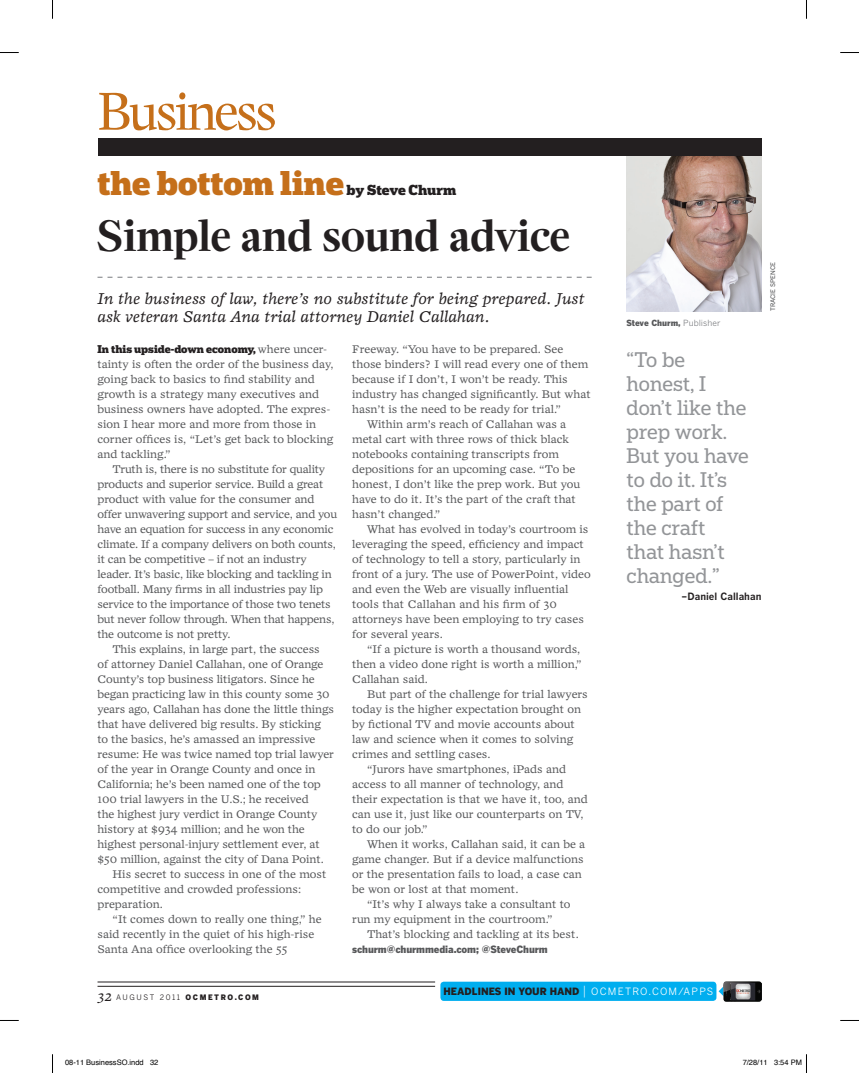
<style>
.page{position:relative;width:859px;height:1073px;background:#fff}
.page>*{position:absolute;margin:0;border:0;box-sizing:border-box;transform-origin:0 0}
.t1{font:51.25px "Zocalo Display";letter-spacing:-.04em;color:#c56f1a}
._2011_HEADLINE_34pt{font:600 42.5px "Zocalo Display";color:#231f20}
._2011_HEADLINE_34pt-2{font:900 32.5px "Popular";color:#c56f1a}
._2011_PULL_QUOTE{font:20px/24px "Popular";color:#939598}
._2011_DECK{font:italic 15px/18px "Zocalo Text One";color:#231f20}
._2011_HEADLINE_34pt-3{font:900 13.75px "Popular";color:#231f20}
._2011_BODY_COPY{font:10.62px/15px "Zocalo Text One";color:#57585a}
._2011_BODY_COPY-2{font:10.62px/15px "Zocalo Text One";letter-spacing:-.02em;color:#57585a}
.t2{font:900 10px "Benton Gothic";color:#231f20}
._2011_BODY_COPY-3{font:900 10px "Benton Gothic";letter-spacing:-.01em;color:#57585a}
._2011_PULL_QUOTE-2{font:700 10px "Benton Gothic";color:#231f20}
._2011_CAPTION_Body{font:900 8.5px "Benton Gothic";letter-spacing:-.005em;color:#57585a}
.t3{font:7.5px "Helvetica";color:#000}
.t4{font:900 7.5px "Benton Gothic";letter-spacing:.21em;color:#231f20}
._2011_PHOTO_CREDIT{font:500 6.25px "Benton Gothic";color:#57585a}
.s1{font-family:"Popular";font-weight:900;color:#231f20}
.s2{font-weight:400;color:#808285}
.s3{font-family:"Zocalo Text One";font-weight:400;font-style:italic;font-size:12.5px}
.s4{font-weight:400}
.s5{font-weight:300;font-size:12.5px;color:#fff}
.s6{font-weight:400;color:#fff}
</style>
<div class="page">
<svg style="left:718px;top:987px;width:5px;height:9px"></svg>
<hr style="left:98px;top:981px;width:337px;height:1px;background:#231f20">
<hr style="left:98px;top:986px;width:337px;height:1px;background:#231f20">
<div style="left:440px;top:981px;width:276px;height:19px;background:#00aeef;border-radius:3px"></div>
<img style="left:723px;top:981px;width:38px;height:20px">
<img style="left:626px;top:155px;width:135px;height:156px">
<div style="left:98px;top:138px;width:663px;height:17px;background:#231f20"></div>
<svg style="left:98px;top:277px;width:494px;height:1px"></svg>
<svg style="left:0;top:52px;width:19px;height:1px"></svg>
<svg style="left:840px;top:52px;width:19px;height:1px"></svg>
<svg style="left:0;top:1020px;width:19px;height:1px"></svg>
<svg style="left:840px;top:1020px;width:19px;height:1px"></svg>
<svg style="left:52px;top:0;width:1px;height:19px"></svg>
<svg style="left:52px;top:1054px;width:1px;height:18px"></svg>
<svg style="left:806px;top:0;width:1px;height:19px"></svg>
<svg style="left:806px;top:1054px;width:1px;height:18px"></svg>
<p class="t1" style="left:98px;top:81px;width:181px">Business</p>
<p class="_2011_HEADLINE_34pt-2" style="left:98px;top:161px;width:248px">the bottom line</p>
<p class="_2011_HEADLINE_34pt-3" style="left:347px;top:180px;width:111px">by Steve Churm</p>
<p class="_2011_HEADLINE_34pt" style="left:98px;top:209px;width:474px">Simple and sound advice</p>
<p class="_2011_DECK" style="left:98px;top:290px;width:489px">In the business of law, there’s no substitute for being prepared. Just ask veteran Santa Ana trial attorney Daniel Callahan.</p>
<p class="_2011_BODY_COPY" style="left:98px;top:341px;width:237px"><span class="s1">In this upside-down economy,</span> where uncer&shy;tainty is often the order of the business day, going back to basics to find stability and growth is a strategy many executives and business owners have adopted. The expres&shy;sion I hear more and more from those in corner offices is, “Let’s get back to blocking and tackling.”</p>
<p class="_2011_BODY_COPY-2" style="left:98px;top:461px;width:241px;text-indent:15px">Truth is, there is no substitute for quality products and superior service. Build a great product with value for the consumer and offer unwavering support and service, and you have an equation for success in any economic climate. If a company delivers on both counts, it can be competitive – if not an industry leader. It’s basic, like blocking and tackling in football. Many firms in all industries pay lip service to the importance of those two tenets but never follow through. When that happens, the outcome is not pretty.</p>
<p class="_2011_BODY_COPY" style="left:98px;top:641px;width:238px;text-indent:15px">This explains, in large part, the success<br>of attorney Daniel Callahan, one of Orange County’s top business litigators. Since he began practicing law in this county some 30 years ago, Callahan has done the little things that have delivered big results. By sticking to the basics, he’s amassed an impressive resume: He was twice named top trial lawyer of the year in Orange County and once in California; he’s been named one of the top 100 trial lawyers in the U.S.; he received<br>the highest jury verdict in Orange County history at $934 million; and he won the highest personal-injury settlement ever, at $50 million, against the city of Dana Point.</p>
<p class="_2011_BODY_COPY" style="left:98px;top:866px;width:230px;text-indent:15px">His secret to success in one of the most competitive and crowded professions: preparation.</p>
<p class="_2011_BODY_COPY" style="left:98px;top:911px;width:226px;text-indent:15px">“It comes down to really one thing,” he said recently in the quiet of his high-rise<br>Santa Ana office overlooking the 55</p>
<p class="_2011_BODY_COPY" style="left:352px;top:341px;width:240px">Freeway. “You have to be prepared. See those binders? I will read every one of them because if I don’t, I won’t be ready. This industry has changed significantly. But what hasn’t is the need to be ready for trial.”</p>
<p class="_2011_BODY_COPY" style="left:352px;top:416px;width:230px;text-indent:15px">Within arm’s reach of Callahan was a metal cart with three rows of thick black notebooks containing transcripts from depositions for an upcoming case. “To be honest, I don’t like the prep work. But you have to do it. It’s the part of the craft that hasn’t changed.”</p>
<p class="_2011_BODY_COPY" style="left:352px;top:521px;width:240px;text-indent:15px">What has evolved in today’s courtroom is leveraging the speed, efficiency and impact of technology to tell a story, particularly in front of a jury. The use of PowerPoint, video and even the Web are visually influential tools that Callahan and his firm of 30 attorneys have been employing to try cases for several years.</p>
<p class="_2011_BODY_COPY" style="left:352px;top:641px;width:231px;text-align:justify;text-indent:15px">“If a picture is worth a thousand words, then a video done right is worth a million,” Callahan said.</p>
<p class="_2011_BODY_COPY" style="left:352px;top:686px;width:237px;text-indent:15px">But part of the challenge for trial lawyers today is the higher expectation brought on by fictional TV and movie accounts about law and science when it comes to solving crimes and settling cases.</p>
<p class="_2011_BODY_COPY" style="left:352px;top:761px;width:237px;text-indent:15px">“Jurors have smartphones, iPads and access to all manner of technology, and their expectation is that we have it, too, and can use it, just like our counterparts on TV, to do our job.”</p>
<p class="_2011_BODY_COPY" style="left:352px;top:836px;width:235px;text-indent:15px">When it works, Callahan said, it can be a game changer. But if a device malfunctions or the presentation fails to load, a case can be won or lost at that moment.</p>
<p class="_2011_BODY_COPY" style="left:352px;top:896px;width:220px;text-indent:15px">“It’s why I always take a consultant to run my equipment in the courtroom.”</p>
<p class="_2011_BODY_COPY" style="left:367px;top:926px;width:213px">That’s blocking and tackling at its best.</p>
<p class="_2011_BODY_COPY-3" style="left:352px;top:943px;width:197px">schurm@churmmedia.com; @SteveChurm</p>
<p class="_2011_CAPTION_Body" style="left:626px;top:317px;width:95px">Steve Churm, <span class="s2">Publisher</span></p>
<p class="_2011_PHOTO_CREDIT" style="left:769px;top:311px;width:51px;rotate:-90deg">TRACIE SPENCE</p>
<p class="_2011_PULL_QUOTE" style="left:626px;top:346px;width:124px">“To be honest, I don’t like the prep work.<br>But you have to do it. It’s the part of the craft<br>that hasn’t changed.”</p>
<p class="_2011_PULL_QUOTE-2" style="left:681px;top:590px;width:81px">–Daniel Callahan</p>
<p class="t4" style="left:98px;top:992px;width:163px"><span class="s3">32</span> <span class="s4">AUGUST 2011</span> OCMETRO.COM</p>
<p class="t2" style="left:443px;top:985px;width:271px">HEADLINES IN YOUR HAND <span class="s5">|</span> <span class="s6">OCMETRO.COM /APPS</span></p>
<p class="t3" style="left:65px;top:1057px;width:95px">08-11 BusinessSO.indd 32</p>
<p class="t3" style="left:742px;top:1057px;width:61px">7/28/11 3:54 PM</p>
</div>
